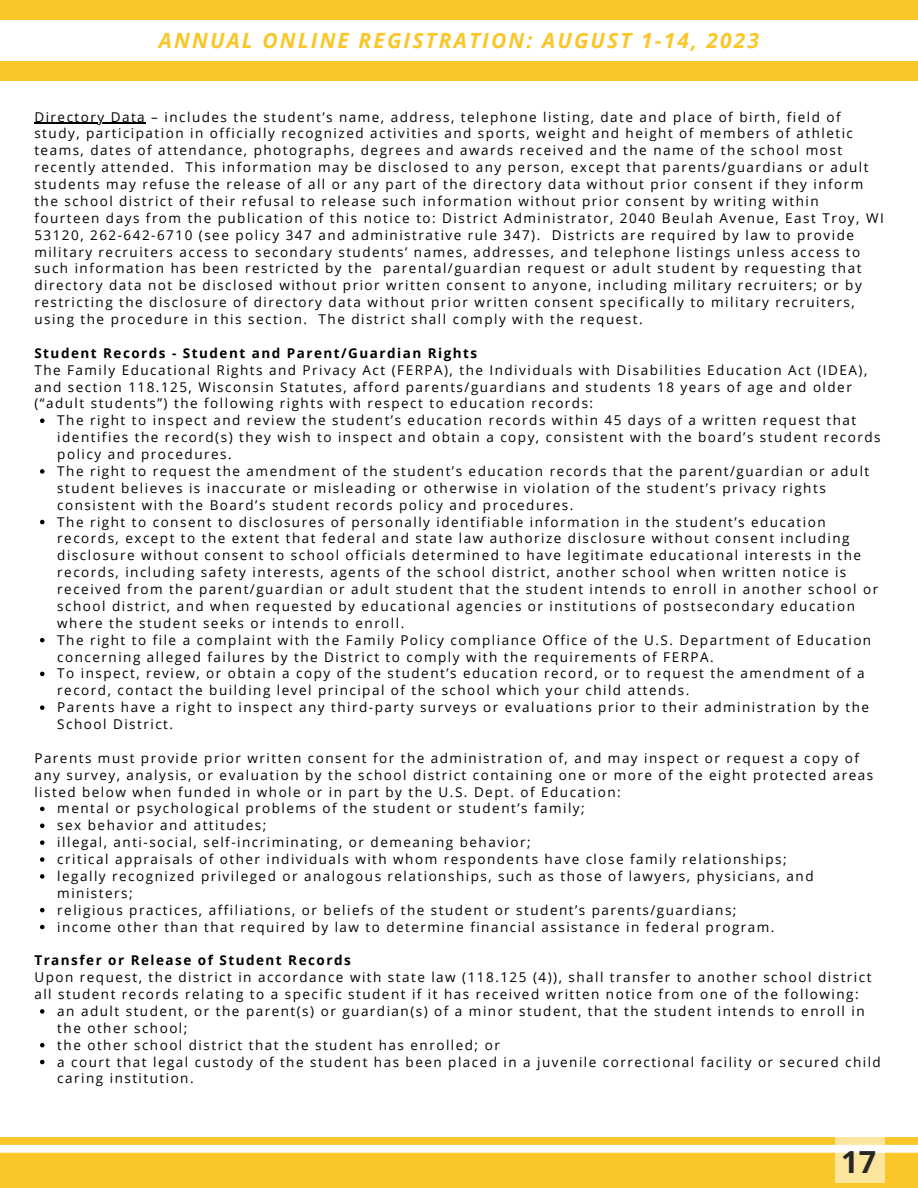
<style>
.page{position:relative;width:918px;height:1188px;background:#fff}
.page>*{position:absolute;margin:0;border:0;box-sizing:border-box;transform-origin:0 0}
.t1{font:700 30.45px "Open Sans";color:#272727}
.t2{font:italic 700 21px "Open Sans";letter-spacing:.1em;color:#fac628}
.t3{font:13.5px/16.8px "Open Sans";letter-spacing:.11em;color:#000}
.t4{font:700 13.5px "Open Sans";letter-spacing:.11em;color:#000}
</style>
<div class="page">
<div style="left:0;top:0;width:918px;height:81px;background:#fac628"></div>
<div style="left:0;top:21px;width:918px;height:40px;background:#fff"></div>
<div style="left:0;top:1138px;width:918px;height:50px;background:#fac628"></div>
<div style="left:0;top:1145px;width:918px;height:8px;background:#fff"></div>
<svg style="left:835px;top:1138px;width:49px;height:45px;fill:#fce59d"></svg>
<svg style="left:40px;top:419px;width:5px;height:4px"></svg>
<svg style="left:40px;top:469px;width:5px;height:5px"></svg>
<svg style="left:40px;top:520px;width:5px;height:4px"></svg>
<svg style="left:40px;top:638px;width:5px;height:4px"></svg>
<svg style="left:40px;top:672px;width:5px;height:4px"></svg>
<svg style="left:40px;top:705px;width:5px;height:5px"></svg>
<svg style="left:40px;top:807px;width:5px;height:4px"></svg>
<svg style="left:40px;top:824px;width:5px;height:4px"></svg>
<svg style="left:40px;top:840px;width:5px;height:5px"></svg>
<svg style="left:40px;top:857px;width:5px;height:5px"></svg>
<svg style="left:40px;top:874px;width:5px;height:5px"></svg>
<svg style="left:40px;top:908px;width:5px;height:4px"></svg>
<svg style="left:40px;top:925px;width:5px;height:4px"></svg>
<svg style="left:40px;top:1009px;width:5px;height:5px"></svg>
<svg style="left:40px;top:1043px;width:5px;height:4px"></svg>
<svg style="left:40px;top:1060px;width:5px;height:4px"></svg>
<hr style="left:34px;top:123px;width:112px;height:1px;background:#000">
<p class="t2" style="left:159px;top:25px;width:602px">ANNUAL ONLINE REGISTRATION: AUGUST 1-14, 2023</p>
<p class="t3" style="left:34px;top:108px;width:851px">Directory Data – includes the student’s name, address, telephone listing, date and place of birth, field of study, participation in officially recognized activities and sports, weight and height of members of athletic teams, dates of attendance, photographs, degrees and awards received and the name of the school most recently attended. This information may be disclosed to any person, except that parents/guardians or adult students may refuse the release of all or any part of the directory data without prior consent if they inform the school district of their refusal to release such information without prior consent by writing within fourteen days from the publication of this notice to: District Administrator, 2040 Beulah Avenue, East Troy, WI 53120, 262-642-6710 (see policy 347 and administrative rule 347). Districts are required by law to provide military recruiters access to secondary students’ names, addresses, and telephone listings unless access to such information has been restricted by the parental/guardian request or adult student by requesting that directory data not be disclosed without prior written consent to anyone, including military recruiters; or by restricting the disclosure of directory data without prior written consent specifically to military recruiters, using the procedure in this section. The district shall comply with the request.</p>
<p class="t4" style="left:34px;top:343px;width:444px">Student Records - Student and Parent/Guardian Rights</p>
<p class="t3" style="left:34px;top:361px;width:834px">The Family Educational Rights and Privacy Act (FERPA), the Individuals with Disabilities Education Act (IDEA), and section 118.125, Wisconsin Statutes, afford parents/guardians and students 18 years of age and older (“adult students”) the following rights with respect to education records:</p>
<p class="t3" style="left:57px;top:412px;width:825px">The right to inspect and review the student’s education records within 45 days of a written request that identifies the record(s) they wish to inspect and obtain a copy, consistent with the board’s student records policy and procedures.</p>
<p class="t3" style="left:57px;top:462px;width:814px">The right to request the amendment of the student’s education records that the parent/guardian or adult student believes is inaccurate or misleading or otherwise in violation of the student’s privacy rights consistent with the Board’s student records policy and procedures.</p>
<p class="t3" style="left:57px;top:513px;width:822px">The right to consent to disclosures of personally identifiable information in the student’s education records, except to the extent that federal and state law authorize disclosure without consent including disclosure without consent to school officials determined to have legitimate educational interests in the records, including safety interests, agents of the school district, another school when written notice is received from the parent/guardian or adult student that the student intends to enroll in another school or school district, and when requested by educational agencies or institutions of postsecondary education where the student seeks or intends to enroll.</p>
<p class="t3" style="left:57px;top:631px;width:815px">The right to file a complaint with the Family Policy compliance Office of the U.S. Department of Education concerning alleged failures by the District to comply with the requirements of FERPA.</p>
<p class="t3" style="left:57px;top:665px;width:809px">To inspect, review, or obtain a copy of the student’s education record, or to request the amendment of a record, contact the building level principal of the school which your child attends.</p>
<p class="t3" style="left:57px;top:699px;width:813px">Parents have a right to inspect any third-party surveys or evaluations prior to their administration by the<br>School District.</p>
<p class="t3" style="left:34px;top:749px;width:840px">Parents must provide prior written consent for the administration of, and may inspect or request a copy of any survey, analysis, or evaluation by the school district containing one or more of the eight protected areas listed below when funded in whole or in part by the U.S. Dept. of Education:</p>
<p class="t3" style="left:57px;top:800px;width:529px">mental or psychological problems of the student or student’s family;</p>
<p class="t3" style="left:57px;top:817px;width:211px">sex behavior and attitudes;</p>
<p class="t3" style="left:57px;top:834px;width:475px">illegal, anti-social, self-incriminating, or demeaning behavior;</p>
<p class="t3" style="left:57px;top:850px;width:731px">critical appraisals of other individuals with whom respondents have close family relationships;</p>
<p class="t3" style="left:57px;top:867px;width:758px">legally recognized privileged or analogous relationships, such as those of lawyers, physicians, and ministers;</p>
<p class="t3" style="left:57px;top:901px;width:681px">religious practices, affiliations, or beliefs of the student or student’s parents/guardians;</p>
<p class="t3" style="left:57px;top:918px;width:719px">income other than that required by law to determine financial assistance in federal program.</p>
<p class="t4" style="left:34px;top:951px;width:318px">Transfer or Release of Student Records</p>
<p class="t3" style="left:34px;top:969px;width:839px">Upon request, the district in accordance with state law (118.125 (4)), shall transfer to another school district all student records relating to a specific student if it has received written notice from one of the following:</p>
<p class="t3" style="left:57px;top:1002px;width:809px">an adult student, or the parent(s) or guardian(s) of a minor student, that the student intends to enroll in the other school;</p>
<p class="t3" style="left:57px;top:1036px;width:444px">the other school district that the student has enrolled; or</p>
<p class="t3" style="left:57px;top:1053px;width:825px">a court that legal custody of the student has been placed in a juvenile correctional facility or secured child caring institution.</p>
<p class="t1" style="left:841px;top:1140px;width:36px">17</p>
</div>
